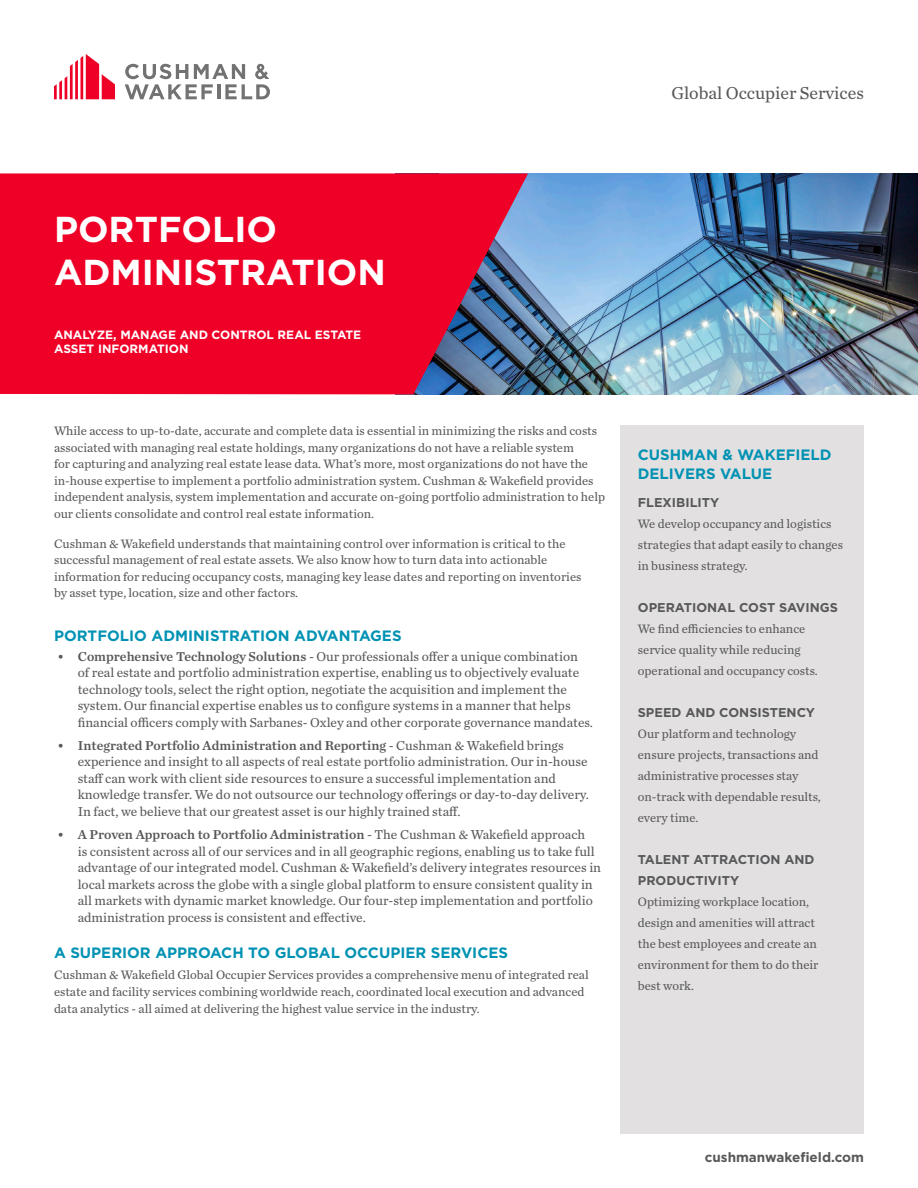
<style>
.page{position:relative;width:918px;height:1188px;background:#fff}
.page>*{position:absolute;margin:0;border:0;box-sizing:border-box;transform-origin:0 0}
.White_Main_Header{font:700 36px/43.2px "Gotham";color:#fff}
.Service_Line{font:18px "Chronicle Text G2";color:#57585a}
.blue_header{font:700 15px "Gotham";color:#0092b3}
.side_bar_blue_header{font:700 15px/19.5px "Gotham";color:#0092b3}
.t1{font:13.5px/16.5px "Chronicle Text G2";color:#57585a}
.website{font:700 13.5px "Gotham";color:#57585a}
.main_text{font:12.75px/16.5px "Chronicle Text G2";color:#57585a}
.side_bar_text{font:12.75px/21px "Chronicle Text G2";color:#57585a}
.side_bar_text_bold{font:700 12.75px "Gotham";color:#57585a}
.side_bar_text-2{font:700 12.75px "Gotham";color:#57585a}
.White_Main_Header-2{font:700 12px/14.4px "Gotham";color:#fff}
.s1{font-family:"Chronicle Text G2 Semi"}
</style>
<div class="page">
<img style="left:528px;top:174px;width:390px;height:220px">
<div style="left:620px;top:425px;width:243px;height:708px;background:#e3e0e1"></div>
<svg style="left:0;top:174px;width:528px;height:220px;background:#dd0c33"></svg>
<svg style="left:54px;top:54px;width:61px;height:45px"></svg>
<svg style="left:125px;top:64px;width:145px;height:35px"></svg>
<p class="Service_Line" style="left:671px;top:80px;width:194px">Global Occupier Services</p>
<p class="White_Main_Header" style="left:54px;top:208px;width:333px">PORTFOLIO<br>ADMINISTRATION</p>
<p class="White_Main_Header-2" style="left:54px;top:327px;width:309px">ANALYZE, MANAGE AND CONTROL REAL ESTATE<br>ASSET INFORMATION</p>
<p class="main_text" style="left:54px;top:422px;width:553px">While access to up-to-date, accurate and complete data is essential in minimizing the risks and costs associated with managing real estate holdings, many organizations do not have a reliable system<br>for capturing and analyzing real estate lease data. What’s more, most organizations do not have the in-house expertise to implement a portfolio administration system. Cushman &amp; Wakefield provides independent analysis, system implementation and accurate on-going portfolio administration to help our clients consolidate and control real estate information.</p>
<p class="main_text" style="left:54px;top:534px;width:529px">Cushman &amp; Wakefield understands that maintaining control over information is critical to the successful management of real estate assets. We also know how to turn data into actionable information for reducing occupancy costs, managing key lease dates and reporting on inventories by asset type, location, size and other factors.</p>
<p class="blue_header" style="left:54px;top:625px;width:349px">PORTFOLIO ADMINISTRATION ADVANTAGES</p>
<p class="t1" style="left:78px;top:647px;width:517px;text-indent:-20px"><span class="s1">• Comprehensive Technology Solutions</span> - Our professionals offer a unique combination<br>of real estate and portfolio administration expertise, enabling us to objectively evaluate technology tools, select the right option, negotiate the acquisition and implement the system. Our financial expertise enables us to configure systems in a manner that helps financial officers comply with Sarbanes- Oxley and other corporate governance mandates.</p>
<p class="t1" style="left:78px;top:736px;width:513px;text-indent:-20px"><span class="s1">• Integrated Portfolio Administration and Reporting</span> - Cushman &amp; Wakefield brings experience and insight to all aspects of real estate portfolio administration. Our in-house staff can work with client side resources to ensure a successful implementation and knowledge transfer. We do not outsource our technology offerings or day-to-day delivery.<br>In fact, we believe that our greatest asset is our highly trained staff.</p>
<p class="t1" style="left:78px;top:826px;width:525px;text-indent:-20px"><span class="s1">• A Proven Approach to Portfolio Administration</span> - The Cushman &amp; Wakefield approach<br>is consistent across all of our services and in all geographic regions, enabling us to take full advantage of our integrated model. Cushman &amp; Wakefield’s delivery integrates resources in local markets across the globe with a single global platform to ensure consistent quality in all markets with dynamic market knowledge. Our four-step implementation and portfolio administration process is consistent and effective.</p>
<p class="blue_header" style="left:54px;top:943px;width:456px">A SUPERIOR APPROACH TO GLOBAL OCCUPIER SERVICES</p>
<p class="main_text" style="left:54px;top:965px;width:536px;line-height:17.1px">Cushman &amp; Wakefield Global Occupier Services provides a comprehensive menu of integrated real estate and facility services combining worldwide reach, coordinated local execution and advanced data analytics - all aimed at delivering the highest value service in the industry.</p>
<p class="side_bar_blue_header" style="left:638px;top:444px;width:195px">CUSHMAN &amp; WAKEFIELD<br>DELIVERS VALUE</p>
<p class="side_bar_text_bold" style="left:638px;top:494px;width:83px">FLEXIBILITY</p>
<p class="side_bar_text" style="left:638px;top:512px;width:207px">We develop occupancy and logistics strategies that adapt easily to changes in business strategy.</p>
<p class="side_bar_text-2" style="left:638px;top:599px;width:202px">OPERATIONAL COST SAVINGS</p>
<p class="side_bar_text" style="left:638px;top:617px;width:181px">We find efficiencies to enhance service quality while reducing operational and occupancy costs.</p>
<p class="side_bar_text_bold" style="left:638px;top:704px;width:179px">SPEED AND CONSISTENCY</p>
<p class="side_bar_text" style="left:638px;top:722px;width:185px">Our platform and technology ensure projects, transactions and administrative processes stay on-track with dependable results, every time.</p>
<p class="side_bar_text_bold" style="left:638px;top:851px;width:178px">TALENT ATTRACTION AND</p>
<p class="side_bar_text_bold" style="left:638px;top:872px;width:103px">PRODUCTIVITY</p>
<p class="side_bar_text" style="left:638px;top:890px;width:182px">Optimizing workplace location, design and amenities will attract the best employees and create an environment for them to do their best work.</p>
<p class="website" style="left:705px;top:1148px;width:161px">cushmanwakefield.com</p>
</div>
